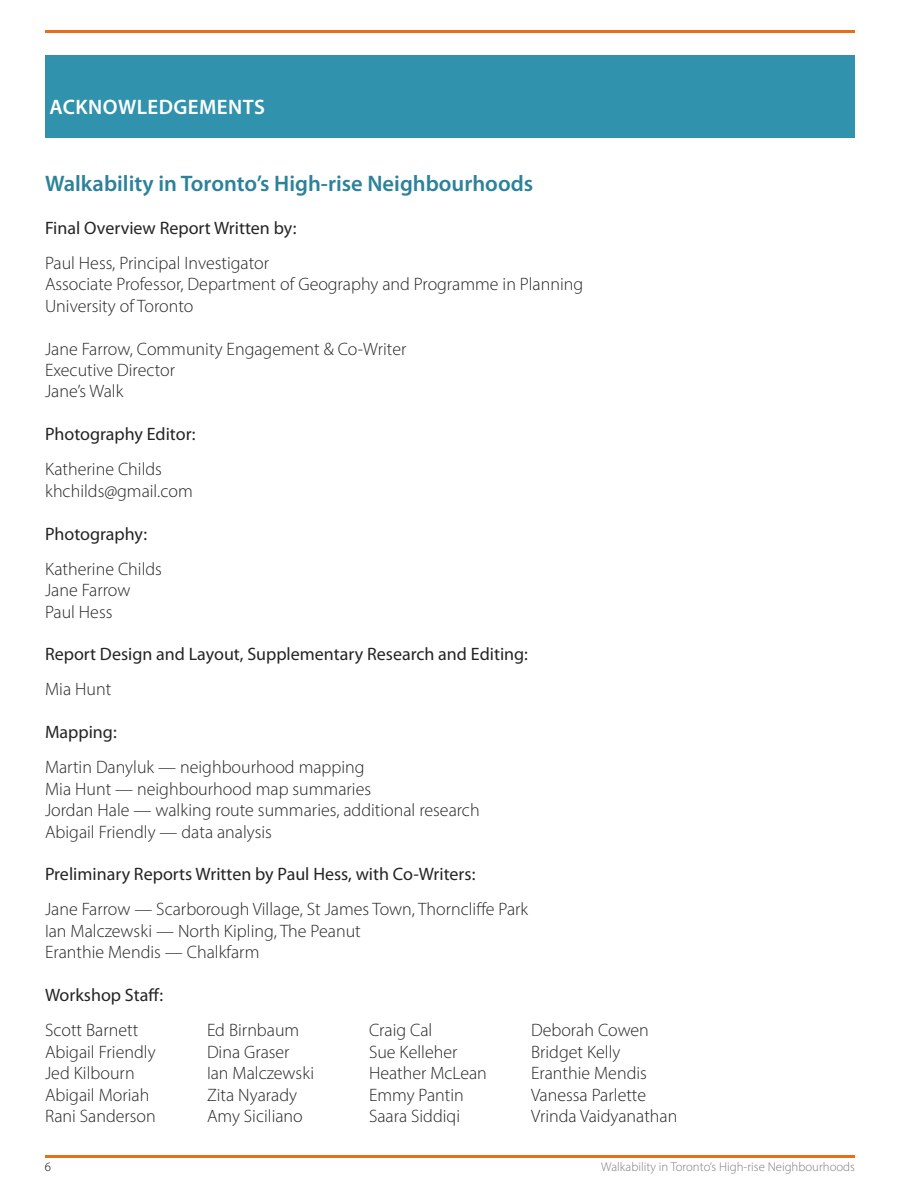
<style>
.page{position:relative;width:918px;height:1188px;background:#fff}
.page>*{position:absolute;margin:0;border:0;box-sizing:border-box;transform-origin:0 0}
.t1{font:600 22.5px "Myriad Pro";color:#2b829a}
.t2{font:600 21px "Myriad Pro";letter-spacing:.02em;color:#fff}
.t3{font:300 18px/21.5px "Myriad Pro";color:#242424}
.t4{font:18px/35px "Myriad Pro";color:#242424}
.t5{font:300 12.75px "Myriad Pro";color:#7d7d7d}
.t6{font:300 12.75px "Myriad Pro";color:#000}
.s1{font-weight:400}
.s2{font-weight:300}
</style>
<div class="page">
<hr style="left:45px;top:31px;width:810px;height:2px;background:#e96e19">
<hr style="left:45px;top:1155px;width:810px;height:3px;background:#e96e19">
<div style="left:45px;top:56px;width:810px;height:82px;background:#3092ac"></div>
<p class="t2" style="left:50px;top:94px;width:205px">ACKNOWLEDGEMENTS</p>
<p class="t1" style="left:45px;top:169px;width:490px">Walkability in Toronto’s High-rise Neighbourhoods</p>
<p class="t3" style="left:45px;top:210px;width:253px;line-height:35px"><span class="s1">Final Overview Report Written by:<br></span>Paul Hess, Principal Investigator</p>
<p class="t3" style="left:45px;top:273px;width:540px">Associate Professor, Department of Geography and Programme in Planning<br>University of Toronto</p>
<p class="t3" style="left:45px;top:338px;width:363px">Jane Farrow, Community Engagement &amp; Co-Writer<br>Executive Director<br>Jane’s Walk</p>
<p class="t4" style="left:45px;top:417px;width:152px">Photography Editor:<br><span class="s2">Katherine Childs</span></p>
<p class="t3" style="left:45px;top:480px;width:149px">khchilds@gmail.com</p>
<p class="t3" style="left:45px;top:516px;width:119px;line-height:35px"><span class="s1">Photography:<br></span>Katherine Childs</p>
<p class="t3" style="left:45px;top:579px;width:87px">Jane Farrow<br>Paul Hess</p>
<p class="t4" style="left:45px;top:637px;width:485px">Report Design and Layout, Supplementary Research and Editing:<br><span class="s2">Mia Hunt</span></p>
<p class="t3" style="left:45px;top:715px;width:321px;line-height:35px"><span class="s1">Mapping:<br></span>Martin Danyluk — neighbourhood mapping</p>
<p class="t3" style="left:45px;top:778px;width:436px">Mia Hunt — neighbourhood map summaries<br>Jordan Hale — walking route summaries, additional research<br>Abigail Friendly — data analysis</p>
<p class="t3" style="left:45px;top:857px;width:485px;line-height:35px"><span class="s1">Preliminary Reports Written by Paul Hess, with Co-Writers:<br></span>Jane Farrow — Scarborough Village, St James Town, Thorncliffe Park</p>
<p class="t3" style="left:45px;top:920px;width:317px">Ian Malczewski — North Kipling, The Peanut<br>Eranthie Mendis — Chalkfarm</p>
<p class="t4" style="left:45px;top:977px;width:120px">Workshop Staff:<br><span class="s2">Scott Barnett</span></p>
<p class="t3" style="left:207px;top:1019px;width:94px">Ed Birnbaum</p>
<p class="t3" style="left:369px;top:1019px;width:65px">Craig Cal</p>
<p class="t3" style="left:531px;top:1019px;width:119px">Deborah Cowen</p>
<p class="t3" style="left:45px;top:1041px;width:112px">Abigail Friendly</p>
<p class="t3" style="left:207px;top:1041px;width:84px">Dina Graser</p>
<p class="t3" style="left:369px;top:1041px;width:90px">Sue Kelleher</p>
<p class="t3" style="left:531px;top:1041px;width:91px">Bridget Kelly</p>
<p class="t3" style="left:45px;top:1062px;width:91px">Jed Kilbourn</p>
<p class="t3" style="left:207px;top:1062px;width:109px">Ian Malczewski</p>
<p class="t3" style="left:369px;top:1062px;width:119px">Heather McLean</p>
<p class="t3" style="left:531px;top:1062px;width:117px">Eranthie Mendis</p>
<p class="t3" style="left:45px;top:1084px;width:106px">Abigail Moriah</p>
<p class="t3" style="left:207px;top:1084px;width:92px">Zita Nyarady</p>
<p class="t3" style="left:369px;top:1084px;width:96px">Emmy Pantin</p>
<p class="t3" style="left:531px;top:1084px;width:117px">Vanessa Parlette</p>
<p class="t3" style="left:45px;top:1105px;width:112px">Rani Sanderson</p>
<p class="t3" style="left:207px;top:1105px;width:97px">Amy Siciliano</p>
<p class="t3" style="left:369px;top:1105px;width:93px">Saara Siddiqi</p>
<p class="t3" style="left:531px;top:1105px;width:148px">Vrinda Vaidyanathan</p>
<p class="t6" style="left:45px;top:1159px;width:8px">6</p>
<p class="t5" style="left:601px;top:1159px;width:255px">Walkability in Toronto’s High-rise Neighbourhoods</p>
</div>
